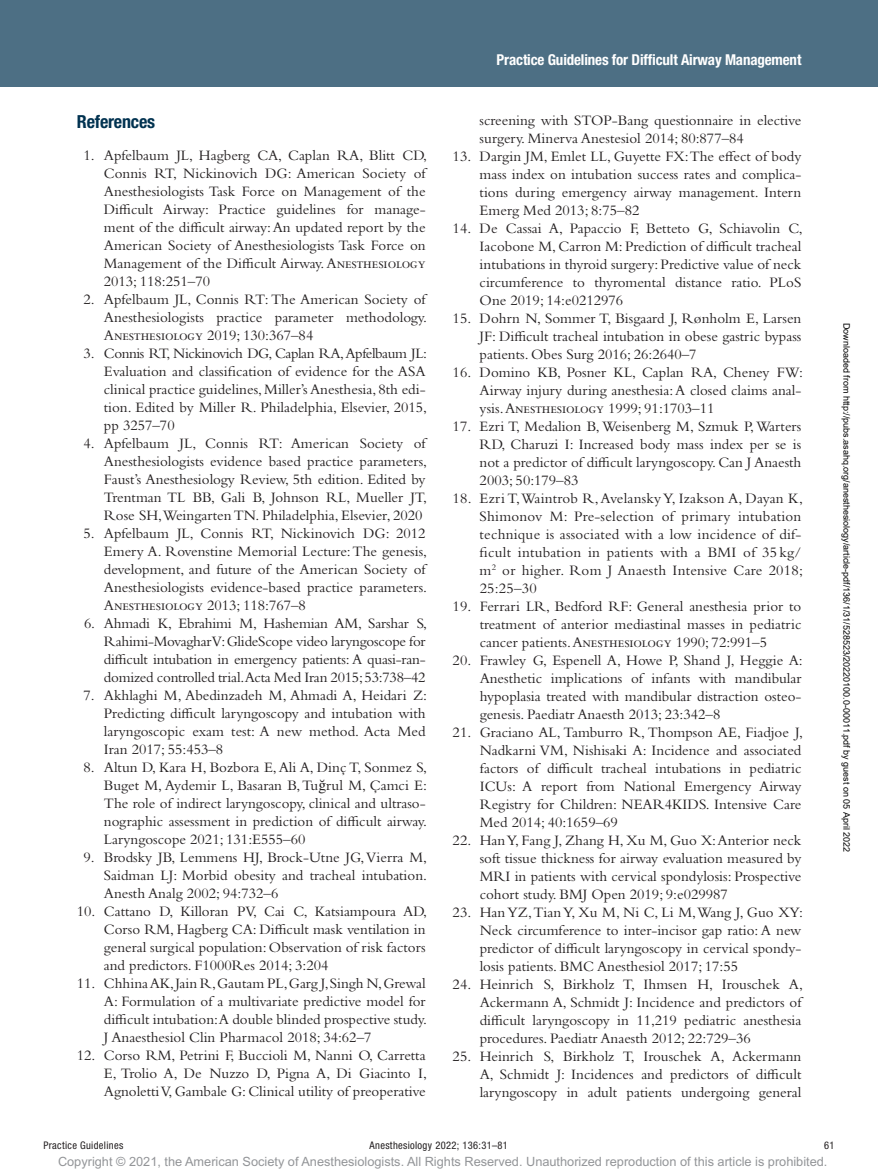
<style>
.page{position:relative;width:878px;height:1175px;background:#fff}
.page>*{position:absolute;margin:0;border:0;box-sizing:border-box;transform-origin:0 0}
.t1{font:700 condensed 18px "Helvetica Neue LT Std";letter-spacing:-.01em;color:#003250}
.t2{font:15px/18px "Bembo Std";color:#231f20;text-align:justify}
.t3{font:700 condensed 15px "Helvetica Neue LT Std";letter-spacing:-.01em;color:#fff}
.t4{font:12.75px "Arial MT Std";color:#939598}
.t5{font:condensed 10.5px "Helvetica Neue LT Std";letter-spacing:.03em;color:#231f20}
.t6{font:9px "Arial";color:#000}
.s1{font-family:"Gandhari Unicode"}
</style>
<div class="page">
<div style="left:0;top:0;width:878px;height:86px;background:#4d6f84"></div>
<p class="t3" style="left:496px;top:51px;width:306px">Practice Guidelines for Difficult Airway Management</p>
<p class="t1" style="left:77px;top:110px;width:80px">References</p>
<p class="t2" style="left:104px;top:146px;width:325px;text-indent:-20px">1. Apfelbaum JL, Hagberg CA, Caplan RA, Blitt CD, Connis RT, Nickinovich DG: American Society of Anesthesiologists Task Force on Management of the Difficult Airway: Practice guidelines for manage&shy;ment of the difficult airway: An updated report by the American Society of Anesthesiologists Task Force on Management of the Difficult Airway. Anesthesiology 2013; 118:251–70</p>
<p class="t2" style="left:104px;top:290px;width:325px;text-indent:-20px">2. Apfelbaum JL, Connis RT: The American Society of Anesthesiologists practice parameter methodology.<br>Anesthesiology 2019; 130:367–84</p>
<p class="t2" style="left:104px;top:344px;width:325px;text-indent:-20px">3. Connis RT, Nickinovich DG, Caplan RA, Apfelbaum JL:<br>Evaluation and classification of evidence for the ASA clinical practice guidelines, Miller’s Anesthesia, 8th edi&shy;tion. Edited by Miller R. Philadelphia, Elsevier, 2015, pp 3257–70</p>
<p class="t2" style="left:104px;top:434px;width:325px;text-indent:-20px">4. Apfelbaum JL, Connis RT: American Society of Anesthesiologists evidence based practice parameters, Faust’s Anesthesiology Review, 5th edition. Edited by Trentman TL BB, Gali B, Johnson RL, Mueller JT, Rose SH,Weingarten TN. Philadelphia, Elsevier, 2020</p>
<p class="t2" style="left:104px;top:524px;width:325px;text-indent:-20px">5. Apfelbaum JL, Connis RT, Nickinovich DG: 2012<br>Emery A. Rovenstine Memorial Lecture: The genesis, development, and future of the American Society of Anesthesiologists evidence-based practice parameters.<br>Anesthesiology 2013; 118:767–8</p>
<p class="t2" style="left:104px;top:614px;width:325px;text-indent:-20px">6. Ahmadi K, Ebrahimi M, Hashemian AM, Sarshar S, Rahimi-Movaghar V: GlideScope video laryngoscope for difficult intubation in emergency patients: A quasi-ran&shy;domized controlled trial.Acta Med Iran 2015; 53:738–42</p>
<p class="t2" style="left:104px;top:686px;width:325px;text-indent:-20px">7. Akhlaghi M, Abedinzadeh M, Ahmadi A, Heidari Z:<br>Predicting difficult laryngoscopy and intubation with laryngoscopic exam test: A new method. Acta Med Iran 2017; 55:453–8</p>
<p class="t2" style="left:104px;top:758px;width:325px;text-indent:-20px">8. Altun D, Kara H, Bozbora E, Ali A, Dinç T, Sonmez S, Buget M, Aydemir L, Basaran B, Tu<span class="s1">ğ</span>rul M, Çamci E:<br>The role of indirect laryngoscopy, clinical and ultraso&shy;nographic assessment in prediction of difficult airway.<br>Laryngoscope 2021; 131:E555–60</p>
<p class="t2" style="left:104px;top:848px;width:325px;text-indent:-20px">9. Brodsky JB, Lemmens HJ, Brock-Utne JG, Vierra M, Saidman LJ: Morbid obesity and tracheal intubation.<br>Anesth Analg 2002; 94:732–6</p>
<p class="t2" style="left:104px;top:902px;width:325px;text-indent:-27px">10. Cattano D, Killoran PV, Cai C, Katsiampoura AD, Corso RM, Hagberg CA: Difficult mask ventilation in general surgical population: Observation of risk factors and predictors. F1000Res 2014; 3:204</p>
<p class="t2" style="left:104px;top:974px;width:325px;text-indent:-27px">11. Chhina AK, Jain R, Gautam PL, Garg J, Singh N, Grewal A: Formulation of a multivariate predictive model for difficult intubation:A double blinded prospective study.<br>J Anaesthesiol Clin Pharmacol 2018; 34:62–7</p>
<p class="t2" style="left:104px;top:1046px;width:325px;text-indent:-27px">12. Corso RM, Petrini F, Buccioli M, Nanni O, Carretta E, Trolio A, De Nuzzo D, Pigna A, Di Giacinto I, Agnoletti V, Gambale G: Clinical utility of preoperative</p>
<p class="t2" style="left:479px;top:111px;width:323px">screening with STOP-Bang questionnaire in elective surgery. Minerva Anestesiol 2014; 80:877–84</p>
<p class="t2" style="left:479px;top:147px;width:323px;text-indent:-27px">13. Dargin JM, Emlet LL, Guyette FX: The effect of body mass index on intubation success rates and complica&shy;tions during emergency airway management. Intern Emerg Med 2013; 8:75–82</p>
<p class="t2" style="left:479px;top:219px;width:325px;text-indent:-27px">14. De Cassai A, Papaccio F, Betteto G, Schiavolin C, Iacobone M, Carron M: Prediction of difficult tracheal intubations in thyroid surgery: Predictive value of neck circumference to thyromental distance ratio. PLoS One 2019; 14:e0212976</p>
<p class="t2" style="left:479px;top:309px;width:323px;text-indent:-27px">15. Dohrn N, Sommer T, Bisgaard J, Rønholm E, Larsen JF: Difficult tracheal intubation in obese gastric bypass patients. Obes Surg 2016; 26:2640–7</p>
<p class="t2" style="left:479px;top:363px;width:325px;text-indent:-27px">16. Domino KB, Posner KL, Caplan RA, Cheney FW:<br>Airway injury during anesthesia: A closed claims anal&shy;ysis. Anesthesiology 1999; 91:1703–11</p>
<p class="t2" style="left:479px;top:417px;width:323px;text-indent:-27px">17. Ezri T, Medalion B, Weisenberg M, Szmuk P, Warters RD, Charuzi I: Increased body mass index per se is not a predictor of difficult laryngoscopy. Can J Anaesth 2003; 50:179–83</p>
<p class="t2" style="left:479px;top:489px;width:325px;text-indent:-27px">18. Ezri T, Waintrob R, Avelansky Y, Izakson A, Dayan K, Shimonov M: Pre-selection of primary intubation technique is associated with a low incidence of dif&shy;ficult intubation in patients with a BMI of 35 kg/ m<sup>2</sup> or higher. Rom J Anaesth Intensive Care 2018; 25:25–30</p>
<p class="t2" style="left:479px;top:597px;width:323px;text-indent:-27px">19. Ferrari LR, Bedford RF: General anesthesia prior to treatment of anterior mediastinal masses in pediatric cancer patients. Anesthesiology 1990; 72:991–5</p>
<p class="t2" style="left:479px;top:651px;width:325px;text-indent:-27px">20. Frawley G, Espenell A, Howe P, Shand J, Heggie A:<br>Anesthetic implications of infants with mandibular hypoplasia treated with mandibular distraction osteo&shy;genesis. Paediatr Anaesth 2013; 23:342–8</p>
<p class="t2" style="left:479px;top:723px;width:325px;text-indent:-27px">21. Graciano AL, Tamburro R, Thompson AE, Fiadjoe J, Nadkarni VM, Nishisaki A: Incidence and associated factors of difficult tracheal intubations in pediatric ICUs: A report from National Emergency Airway Registry for Children: NEAR4KIDS. Intensive Care Med 2014; 40:1659–69</p>
<p class="t2" style="left:479px;top:831px;width:323px;text-indent:-27px">22. Han Y, Fang J, Zhang H, Xu M, Guo X: Anterior neck soft tissue thickness for airway evaluation measured by MRI in patients with cervical spondylosis: Prospective cohort study. BMJ Open 2019; 9:e029987</p>
<p class="t2" style="left:479px;top:903px;width:325px;text-indent:-27px">23. Han YZ, Tian Y, Xu M, Ni C, Li M, Wang J, Guo XY:<br>Neck circumference to inter-incisor gap ratio: A new predictor of difficult laryngoscopy in cervical spondy&shy;losis patients. BMC Anesthesiol 2017; 17:55</p>
<p class="t2" style="left:479px;top:975px;width:325px;text-indent:-27px">24. Heinrich S, Birkholz T, Ihmsen H, Irouschek A, Ackermann A, Schmidt J: Incidence and predictors of difficult laryngoscopy in 11,219 pediatric anesthesia procedures. Paediatr Anaesth 2012; 22:729–36</p>
<p class="t2" style="left:479px;top:1047px;width:323px;text-indent:-27px">25. Heinrich S, Birkholz T, Irouschek A, Ackermann A, Schmidt J: Incidences and predictors of difficult laryngoscopy in adult patients undergoing general</p>
<p class="t6" style="left:850px;top:322px;width:531px;rotate:90deg">Downloaded from http://pubs.asahq.org/anesthesiology/article-pdf/136/1/31/528523/20220100.0-00011.pdf by guest on 05 April 2022</p>
<p class="t5" style="left:44px;top:1139px;width:81px">Practice Guidelines</p>
<p class="t5" style="left:369px;top:1139px;width:140px">Anesthesiology 2022; 136:31–81</p>
<p class="t5" style="left:824px;top:1139px;width:12px">61</p>
<p class="t4" style="left:58px;top:1154px;width:771px">Copyright © 2021, the American Society of Anesthesiologists. All Rights Reserved. Unauthorized reproduction of this article is prohibited.</p>
</div>
